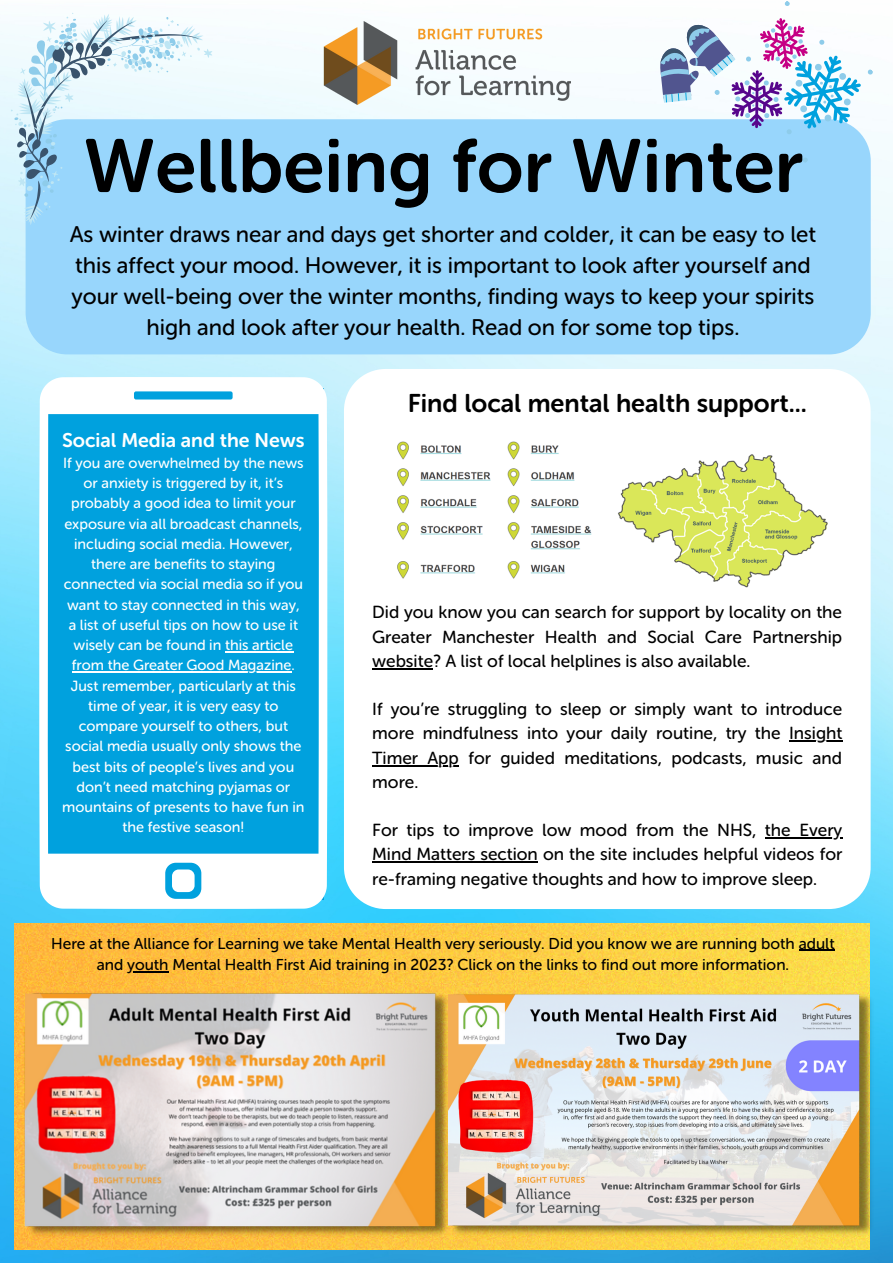
<style>
.page{position:relative;width:893px;height:1263px;background:#fff}
.page>*{position:absolute;margin:0;border:0;box-sizing:border-box;transform-origin:0 0}
.t1{font:75px "Museo Sans Rounded 700";color:#000}
.t2{font:25.5px "Museo Sans Rounded 700";color:#000}
.t3{font:22.5px/30.9px "Museo Sans Rounded 500";color:#000;text-align:center}
.t4{font:19.65px "Museo Sans Rounded 700";color:#fff}
.t5{font:17.4px/24.2px "Museo Sans Rounded 500";color:#000;text-align:justify}
.t6{font:15.6px/21.4px "Museo Sans Rounded 500";color:#000;text-align:center}
.t7{font:14.62px/20.2px "Museo Sans Rounded 500";color:#fff;text-align:center}
</style>
<div class="page">
<img style="left:0;top:21px;width:893px;height:1242px">
<svg style="left:39px;top:377px;width:289px;height:532px;fill:#00a1de"></svg>
<svg style="left:344px;top:369px;width:526px;height:540px"></svg>
<img style="left:390px;top:423px;width:444px;height:185px">
<img style="left:15px;top:923px;width:854px;height:327px">
<img style="left:24px;top:990px;width:424px;height:248px">
<div style="left:26px;top:119px;width:844px;height:235px;background:#98d6fc"></div>
<img style="left:448px;top:990px;width:427px;height:249px">
<img style="left:323px;top:22px;width:247px;height:83px">
<svg style="left:6px;top:221px;width:198px;height:5px"></svg>
<svg style="left:2px;top:12px;width:213px;height:209px"></svg>
<svg style="left:650px;top:1px;width:228px;height:166px"></svg>
<hr style="left:225px;top:651px;width:68px;height:1px;background:#fff">
<hr style="left:72px;top:671px;width:219px;height:2px;background:#fff">
<hr style="left:372px;top:668px;width:61px;height:2px;background:#000">
<hr style="left:789px;top:740px;width:53px;height:2px;background:#000">
<hr style="left:372px;top:765px;width:87px;height:1px;background:#000">
<hr style="left:765px;top:837px;width:77px;height:2px;background:#000">
<hr style="left:372px;top:861px;width:166px;height:2px;background:#000">
<hr style="left:798px;top:950px;width:36px;height:1px;background:#000">
<hr style="left:127px;top:971px;width:42px;height:1px;background:#000">
<h1 class="t1" style="left:83px;top:122px;width:721px">Wellbeing for Winter</h1>
<p class="t3" style="left:70px;top:219px;width:748px">As winter draws near and days get shorter and colder, it can be easy to let this affect your mood. However, it is important to look after yourself and your well-being over the winter months, finding ways to keep your spirits high and look after your health. Read on for some top tips.</p>
<h3 class="t4" style="left:62px;top:428px;width:244px">Social Media and the News</h3>
<p class="t7" style="left:62px;top:453px;width:244px">If you are overwhelmed by the news or anxiety is triggered by it, it’s probably a good idea to limit your exposure via all broadcast channels, including social media. However, there are benefits to staying connected via social media so if you want to stay connected in this way, a list of useful tips on how to use it wisely can be found in this article from the Greater Good Magazine.<br>Just remember, particularly at this time of year, it is very easy to compare yourself to others, but social media usually only shows the best bits of people’s lives and you don’t need matching pyjamas or mountains of presents to have fun in the festive season!</p>
<h2 class="t2" style="left:408px;top:388px;width:400px">Find local mental health support...</h2>
<p class="t5" style="left:372px;top:600px;width:471px">Did you know you can search for support by locality on the Greater Manchester Health and Social Care Partnership website? A list of local helplines is also available.</p>
<p class="t5" style="left:372px;top:697px;width:472px">If you’re struggling to sleep or simply want to introduce more mindfulness into your daily routine, try the Insight Timer App for guided meditations, podcasts, music and more.</p>
<p class="t5" style="left:372px;top:818px;width:471px">For tips to improve low mood from the NHS, the Every Mind Matters section on the site includes helpful videos for re-framing negative thoughts and how to improve sleep.</p>
<p class="t6" style="left:51px;top:933px;width:785px">Here at the Alliance for Learning we take Mental Health very seriously. Did you know we are running both adult and youth Mental Health First Aid training in 2023? Click on the links to find out more information.</p>
</div>
